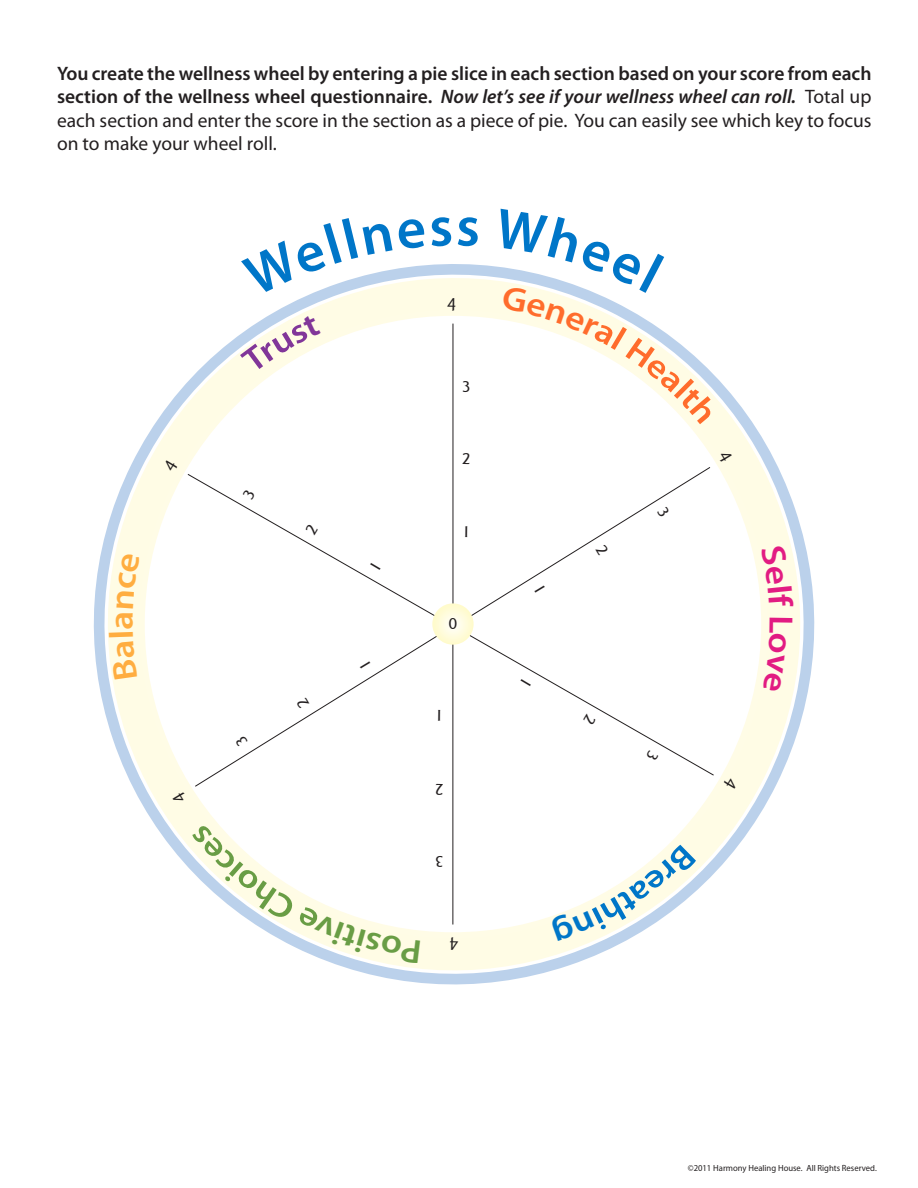
<style>
.page{position:relative;width:918px;height:1188px;background:#fff}
.page>*{position:absolute;margin:0;border:0;box-sizing:border-box;transform-origin:0 0}
.t1{font:600 19.5px/23.4px "Myriad Pro";color:#231f20;text-align:justify}
.t2{font:500 16.8px "Goudy Sans IT Cby BT";color:#231f20}
.t3{font:9px "Myriad Pro";color:#231f20;scale:.96 1}
.s1{font-style:italic}
.s2{font-weight:400}
</style>
<div class="page">
<svg style="left:93px;top:265px;width:722px;height:720px"></svg>
<div style="left:761px;top:545px;width:33px;height:63px;background:#fffce5"></div>
<div style="left:763px;top:617px;width:30px;height:75px;background:#fffce5"></div>
<svg style="left:550px;top:845px;width:146px;height:96px"></svg>
<svg style="left:191px;top:824px;width:229px;height:139px"></svg>
<div style="left:109px;top:553px;width:31px;height:127px;background:#fffce5"></div>
<svg style="left:463px;top:381px;width:6px;height:11px"></svg>
<svg style="left:450px;top:937px;width:8px;height:13px"></svg>
<svg style="left:436px;top:856px;width:7px;height:11px"></svg>
<svg style="left:163px;top:449px;width:575px;height:355px"></svg>
<svg style="left:240px;top:264px;width:238px;height:109px"></svg>
<svg style="left:495px;top:265px;width:223px;height:159px"></svg>
<p class="t1" style="left:57px;top:61px;width:816px">You create the wellness wheel by entering a pie slice in each section based on your score from each section of the wellness wheel questionnaire. <span class="s1">Now let’s see if your wellness wheel can roll.</span> <span class="s2">Total up each section and enter the score in the section as a piece of pie. You can easily see which key to focus on to make your wheel roll.</span></p>
<p class="t2" style="left:448px;top:613px;width:10px">0</p>
<p class="t3" style="left:688px;top:1163px;width:198px">©2011 Harmony Healing House. All Rights Reserved.</p>
</div>
